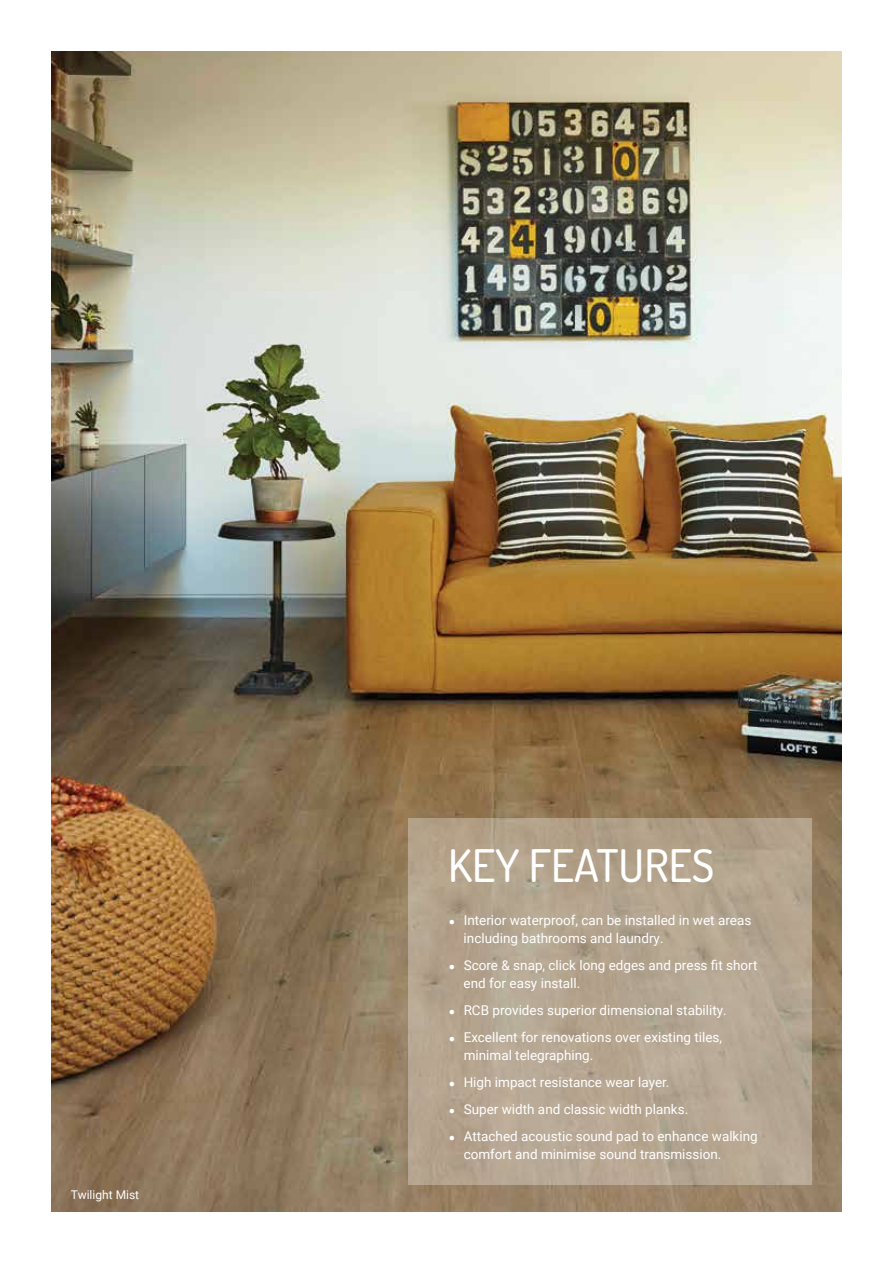
<style>
.page{position:relative;width:893px;height:1263px;background:#fff}
.page>*{position:absolute;margin:0;border:0;box-sizing:border-box;transform-origin:0 0}
.t1{font:500 45px "Dosis";color:#fff}
.t2{font:13.5px/18px "Roboto";color:#fff}
.t3{font:12px "Roboto";color:#fff}
.s1{font-family:"Helvetica";font-size:10.5px}
</style>
<div class="page">
<img style="left:51px;top:51px;width:791px;height:1161px">
<div style="left:408px;top:818px;width:404px;height:366px;background:#b5a590"></div>
<p class="t3" style="left:71px;top:1186px;width:70px">Twilight Mist</p>
<h1 class="t1" style="left:448px;top:836px;width:268px">KEY FEATURES</h1>
<p class="t2" style="left:464px;top:911px;width:289px;text-indent:-15px"><span class="s1">●</span> Interior waterproof, can be installed in wet areas including bathrooms and laundry.</p>
<p class="t2" style="left:464px;top:956px;width:295px;text-indent:-15px"><span class="s1">●</span> Score &amp; snap, click long edges and press fit short end for easy install.</p>
<p class="t2" style="left:449px;top:1001px;width:280px"><span class="s1">●</span> RCB provides superior dimensional stability.</p>
<p class="t2" style="left:464px;top:1028px;width:260px;text-indent:-15px"><span class="s1">●</span> Excellent for renovations over existing tiles, minimal telegraphing.</p>
<p class="t2" style="left:449px;top:1073px;width:222px"><span class="s1">●</span> High impact resistance wear layer.</p>
<p class="t2" style="left:449px;top:1100px;width:241px"><span class="s1">●</span> Super width and classic width planks.</p>
<p class="t2" style="left:464px;top:1127px;width:296px;text-indent:-15px"><span class="s1">●</span> Attached acoustic sound pad to enhance walking comfort and minimise sound transmission.</p>
</div>
